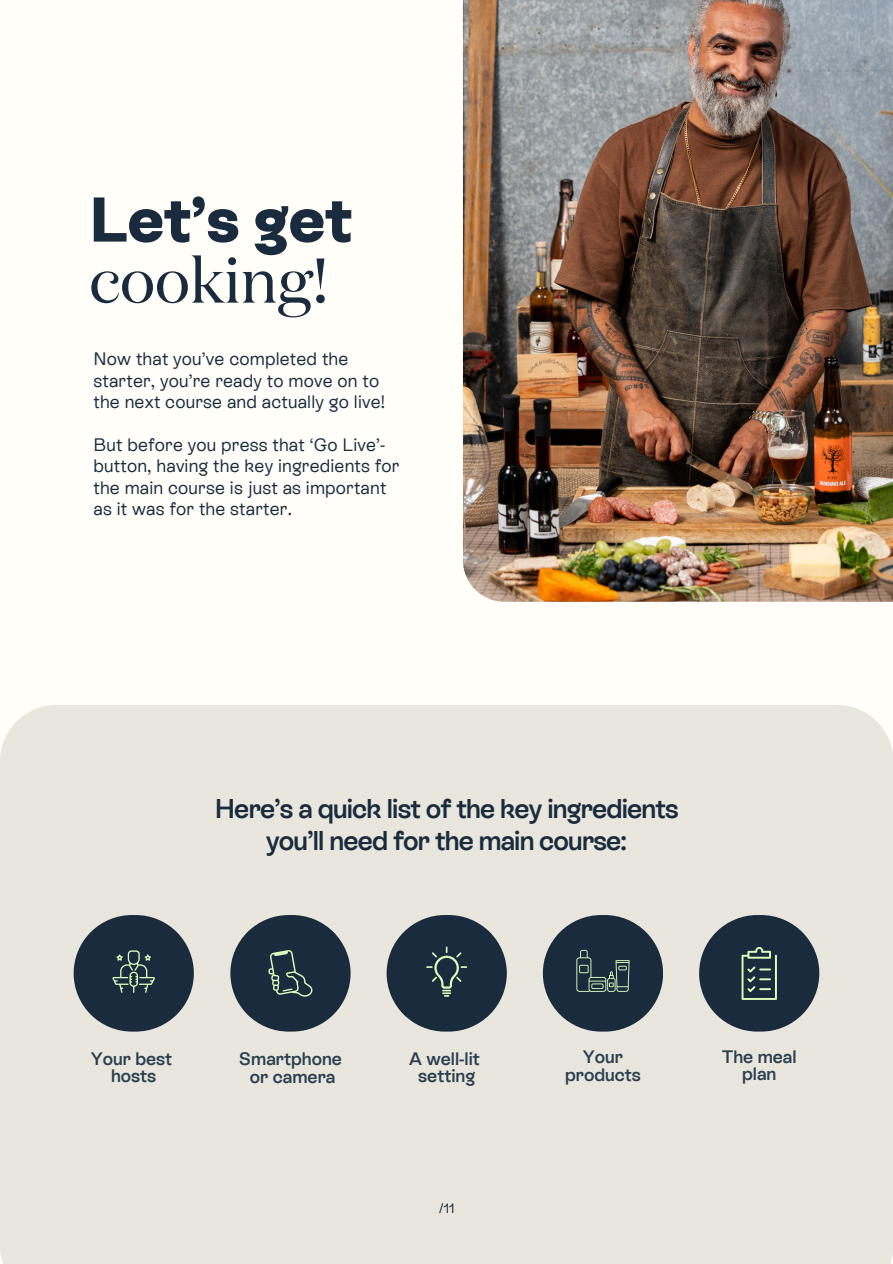
<style>
.page{position:relative;width:893px;height:1264px;background:#fff}
.page>*{position:absolute;margin:0;border:0;box-sizing:border-box;transform-origin:0 0}
.t1{font:800 63px "ES Rebond Grotesque";color:#192b3d}
.t2{font:63px "Domaine Display";color:#192b3d}
.t3{font:600 27px/31.5px "ES Rebond Grotesque";letter-spacing:-.03em;color:#192b3d;text-align:center}
.t4{font:18px/21.3px "ES Rebond Grotesque";letter-spacing:.01em;color:#192b3d}
.t5{font:600 18px/16.8px "ES Rebond Grotesque";color:#2c3f51;text-align:center}
.t6{font:13.5px "ES Rebond Grotesque";color:#192b3d}
</style>
<div class="page">
<div style="left:0;top:0;width:892px;height:1263px;background:#fffef9"></div>
<img style="left:463px;top:0;width:429px;height:601px">
<div style="left:0;top:705px;width:892px;height:558px;background:#e9e7dd"></div>
<svg style="left:74px;top:915px;width:120px;height:116px;background:#485660"></svg>
<svg style="left:230px;top:915px;width:120px;height:116px;background:#495761"></svg>
<svg style="left:386px;top:915px;width:121px;height:116px;background:#485661"></svg>
<svg style="left:543px;top:915px;width:120px;height:116px;background:#485761"></svg>
<svg style="left:699px;top:915px;width:120px;height:116px;background:#485661"></svg>
<h1 class="t1" style="left:89px;top:184px;width:264px">Let’s get</h1>
<h1 class="t2" style="left:89px;top:238px;width:241px">cooking!</h1>
<p class="t4" style="left:93px;top:348px;width:293px">Now that you’ve completed the starter, you’re ready to move on to the next course and actually go live!</p>
<p class="t4" style="left:93px;top:434px;width:307px">But before you press that ‘Go Live’- button, having the key ingredients for the main course is just as important as it was for the starter.</p>
<h2 class="t3" style="left:215px;top:793px;width:465px">Here’s a quick list of the key ingredients you’ll need for the main course:</h2>
<p class="t5" style="left:91px;top:1050px;width:83px">Your best hosts</p>
<p class="t5" style="left:239px;top:1049px;width:104px;line-height:18px">Smartphone or camera</p>
<p class="t5" style="left:409px;top:1050px;width:72px">A well-lit setting</p>
<p class="t5" style="left:565px;top:1047px;width:77px;line-height:18px">Your products</p>
<p class="t5" style="left:721px;top:1048px;width:76px">The meal plan</p>
<p class="t6" style="left:438px;top:1200px;width:18px">/11</p>
</div>
